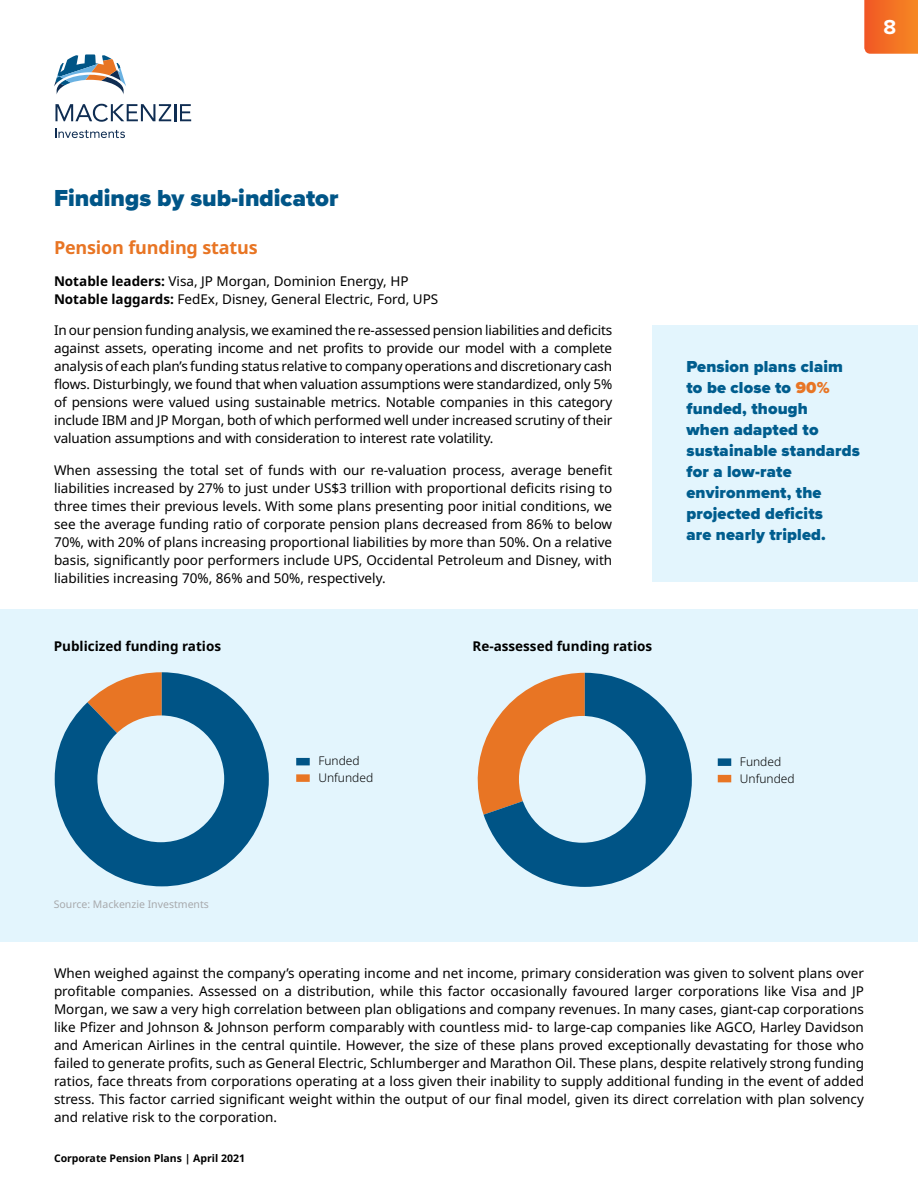
<style>
.page{position:relative;width:918px;height:1188px;background:#fff}
.page>*{position:absolute;margin:0;border:0;box-sizing:border-box;transform-origin:0 0}
.H2{font:900 24px "Proxima Nova";color:#005587}
.t1{font:700 21px "Proxima Nova";color:#fff}
.H3{font:700 18px "Noto Sans";letter-spacing:-.01em;color:#e87524}
.quote{font:900 16.5px/21px "Proxima Nova";letter-spacing:.01em;color:#005d8e}
.Body{font:13.5px/18px "Noto Sans";color:#000;text-align:justify}
.Chart_headers{font:700 13.5px "Noto Sans";color:#000}
.t2{font:300 12px/17.4px "Noto Sans";color:#000}
.t3{font:700 10.5px "Noto Sans";color:#000}
.Sources{font:10.5px "Noto Sans";color:#a7a9ac}
.s1{font-weight:700}
.s2{color:#e87524}
</style>
<div class="page">
<svg style="left:864px;top:0;width:54px;height:54px;background:#f37126"></svg>
<svg style="left:54px;top:54px;width:72px;height:40px"></svg>
<svg style="left:55px;top:104px;width:136px;height:18px"></svg>
<svg style="left:56px;top:129px;width:69px;height:9px"></svg>
<div style="left:653px;top:325px;width:265px;height:257px;background:#e3f5fd"></div>
<div style="left:0;top:609px;width:918px;height:333px;background:#e3f5fd"></div>
<svg style="left:55px;top:672px;width:214px;height:214px;fill:#005486"></svg>
<div style="left:296px;top:758px;width:14px;height:7px;background:#005486"></div>
<div style="left:296px;top:774px;width:14px;height:8px;background:#e87524"></div>
<div style="left:97px;top:715px;width:127px;height:127px;background:#e3f5fd;border-radius:50%"></div>
<svg style="left:477px;top:744px;width:7px;height:71px"></svg>
<svg style="left:484px;top:673px;width:208px;height:214px;fill:#005486"></svg>
<div style="left:718px;top:758px;width:13px;height:8px;background:#005486"></div>
<div style="left:718px;top:775px;width:13px;height:7px;background:#e87524"></div>
<div style="left:519px;top:716px;width:127px;height:127px;background:#e3f5fd;border-radius:50%"></div>
<h2 class="t1" style="left:883px;top:12px;width:14px">8</h2>
<h3 class="H2" style="left:54px;top:180px;width:286px">Findings by sub-indicator</h3>
<p class="H3" style="left:54px;top:235px;width:205px">Pension funding status</p>
<p class="Body" style="left:54px;top:272px;width:356px"><span class="s1">Notable leaders:</span> Visa, JP Morgan, Dominion Energy, HP</p>
<p class="Body" style="left:54px;top:290px;width:386px"><span class="s1">Notable laggards:</span> FedEx, Disney, General Electric, Ford, UPS</p>
<p class="Body" style="left:54px;top:321px;width:560px">In our pension funding analysis, we examined the re-assessed pension liabilities and deficits against assets, operating income and net profits to provide our model with a complete analysis of each plan’s funding status relative to company operations and discretionary cash flows. Disturbingly, we found that when valuation assumptions were standardized, only 5% of pensions were valued using sustainable metrics. Notable companies in this category include IBM and JP Morgan, both of which performed well under increased scrutiny of their valuation assumptions and with consideration to interest rate volatility.</p>
<p class="Body" style="left:54px;top:461px;width:560px">When assessing the total set of funds with our re-valuation process, average benefit liabilities increased by 27% to just under US$3 trillion with proportional deficits rising to three times their previous levels. With some plans presenting poor initial conditions, we see the average funding ratio of corporate pension plans decreased from 86% to below 70%, with 20% of plans increasing proportional liabilities by more than 50%. On a relative basis, significantly poor performers include UPS, Occidental Petroleum and Disney, with liabilities increasing 70%, 86% and 50%, respectively.</p>
<p class="Chart_headers" style="left:54px;top:636px;width:169px">Publicized funding ratios</p>
<p class="Chart_headers" style="left:472px;top:636px;width:181px">Re-assessed funding ratios</p>
<p class="quote" style="left:686px;top:356px;width:175px">Pension plans claim to be close to <span class="s2">90% </span>funded, though<br>when adapted to sustainable standards for a low-rate environment, the projected deficits<br>are nearly tripled.</p>
<p class="t2" style="left:318px;top:752px;width:56px">Funded<br>Unfunded</p>
<p class="t2" style="left:740px;top:753px;width:56px">Funded<br>Unfunded</p>
<p class="Sources" style="left:54px;top:897px;width:157px">Source: Mackenzie Investments</p>
<p class="Body" style="left:54px;top:965px;width:812px">When weighed against the company’s operating income and net income, primary consideration was given to solvent plans over profitable companies. Assessed on a distribution, while this factor occasionally favoured larger corporations like Visa and JP Morgan, we saw a very high correlation between plan obligations and company revenues. In many cases, giant-cap corporations like Pfizer and Johnson &amp; Johnson perform comparably with countless mid- to large-cap companies like AGCO, Harley Davidson and American Airlines in the central quintile. However, the size of these plans proved exceptionally devastating for those who failed to generate profits, such as General Electric, Schlumberger and Marathon Oil. These plans, despite relatively strong funding ratios, face threats from corporations operating at a loss given their inability to supply additional funding in the event of added stress. This factor carried significant weight within the output of our final model, given its direct correlation with plan solvency and relative risk to the corporation.</p>
<p class="t3" style="left:54px;top:1151px;width:193px">Corporate Pension Plans | April 2021</p>
</div>
